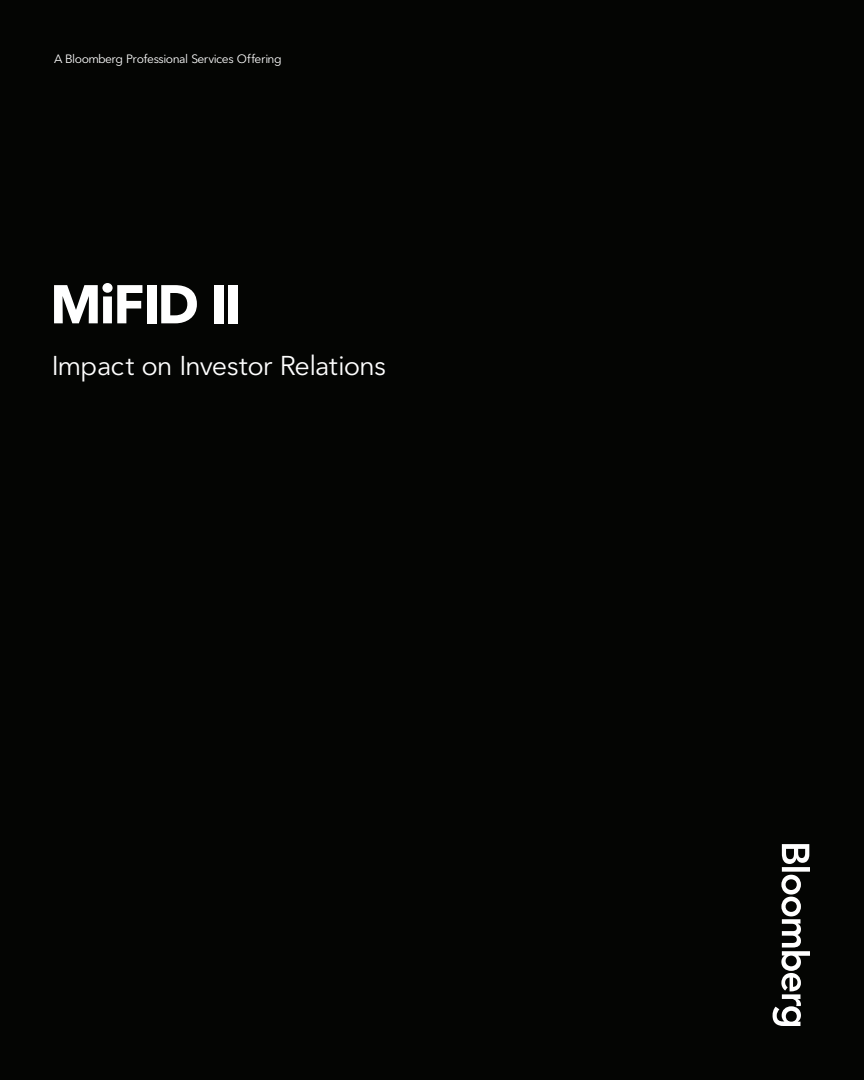
<style>
.page{position:relative;width:864px;height:1080px;background:#040503}
.page>*{position:absolute;margin:0;border:0;box-sizing:border-box;transform-origin:0 0}
.Headline_36pt{font:700 54px "Avenir Next P For BBG";letter-spacing:-.04em;color:#fff}
.Cover_Subhead{font:27px "Avenir Next P For BBG";letter-spacing:-.04em;color:#fff}
.t1{font:12px "Avenir Next P For BBG";letter-spacing:-.04em;color:#fff}
</style>
<div class="page">
<svg style="left:773px;top:844px;width:37px;height:182px"></svg>
<p class="t1" style="left:54px;top:52px;width:229px">A Bloomberg Professional Services Offering</p>
<p class="Headline_36pt" style="left:50px;top:271px;width:193px">MiFID II</p>
<p class="Cover_Subhead" style="left:52px;top:349px;width:336px">Impact on Investor Relations</p>
</div>
